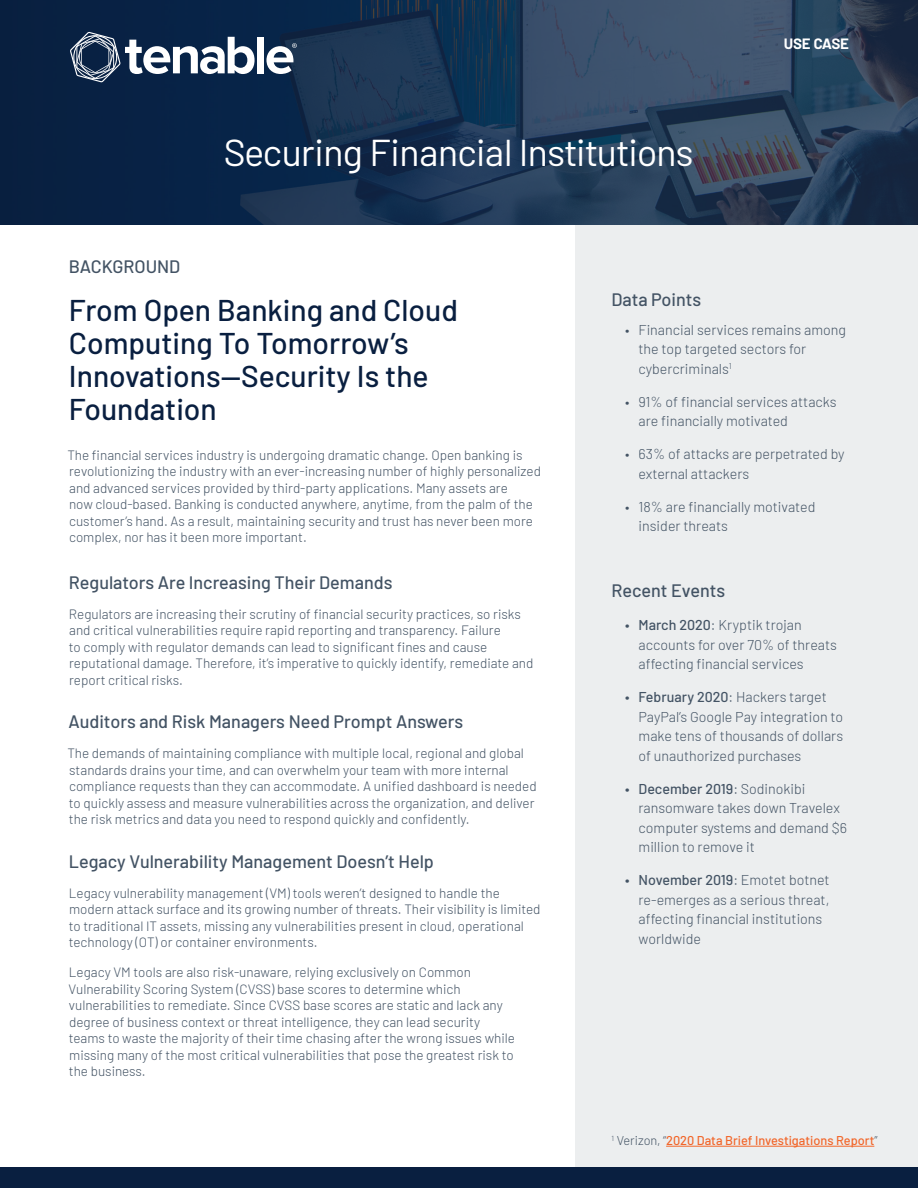
<style>
.page{position:relative;width:918px;height:1188px;background:#fff}
.page>*{position:absolute;margin:0;border:0;box-sizing:border-box;transform-origin:0 0}
.t1{font:37.5px "Barlow";letter-spacing:-.01em;color:#fff}
.t2{font:500 30px/33px "Barlow";color:#091f40}
.t3{font:500 18px "Barlow";color:#435364}
.t4{font:700 15px "Barlow";color:#fff}
.t5{font:300 14.25px/19.5px "Barlow";color:#435364}
.t6{font:300 13.5px/16.5px "Barlow";color:#435364}
.t7{font:500 12.75px "Barlow";color:#f2662a}
.s1{font-weight:500}
.s2{font-weight:300;color:#435364}
</style>
<div class="page">
<div style="left:575px;top:92px;width:343px;height:1096px;background:#eceeef"></div>
<img style="left:0;top:0;width:918px;height:225px">
<div style="left:0;top:1167px;width:918px;height:21px;background:#091f40"></div>
<div style="left:257px;top:37px;width:7px;height:36px;background:#fff"></div>
<svg style="left:266px;top:43px;width:31px;height:31px"></svg>
<svg style="left:70px;top:32px;width:185px;height:50px"></svg>
<hr style="left:666px;top:1146px;width:208px;height:1px;background:#f2662a">
<p class="t1" style="left:225px;top:125px;width:470px">Securing Financial Institutions</p>
<p class="t4" style="left:784px;top:32px;width:67px">USE CASE</p>
<p class="t3" style="left:69px;top:253px;width:113px">BACKGROUND</p>
<p class="t2" style="left:69px;top:291px;width:390px">From Open Banking and Cloud<br>Computing To Tomorrow’s<br>Innovations—Security Is the<br>Foundation</p>
<p class="t6" style="left:67px;top:446px;width:475px">The financial services industry is undergoing dramatic change. Open banking is revolutionizing the industry with an ever-increasing number of highly personalized and advanced services provided by third-party applications. Many assets are<br>now cloud-based. Banking is conducted anywhere, anytime, from the palm of the customer’s hand. As a result, maintaining security and trust has never been more complex, nor has it been more important.</p>
<p class="t3" style="left:69px;top:569px;width:325px">Regulators Are Increasing Their Demands</p>
<p class="t6" style="left:69px;top:605px;width:466px">Regulators are increasing their scrutiny of financial security practices, so risks and critical vulnerabilities require rapid reporting and transparency. Failure<br>to comply with regulator demands can lead to significant fines and cause reputational damage. Therefore, it’s imperative to quickly identify, remediate and report critical risks.</p>
<p class="t3" style="left:68px;top:709px;width:396px">Auditors and Risk Managers Need Prompt Answers</p>
<p class="t6" style="left:67px;top:744px;width:471px">The demands of maintaining compliance with multiple local, regional and global standards drains your time, and can overwhelm your team with more internal compliance requests than they can accommodate. A unified dashboard is needed to quickly assess and measure vulnerabilities across the organization, and deliver the risk metrics and data you need to respond quickly and confidently.</p>
<p class="t3" style="left:69px;top:848px;width:366px">Legacy Vulnerability Management Doesn’t Help</p>
<p class="t6" style="left:69px;top:884px;width:473px">Legacy vulnerability management (VM) tools weren’t designed to handle the modern attack surface and its growing number of threats. Their visibility is limited to traditional IT assets, missing any vulnerabilities present in cloud, operational technology (OT) or container environments.</p>
<p class="t6" style="left:68px;top:963px;width:448px">Legacy VM tools are also risk-unaware, relying exclusively on Common Vulnerability Scoring System (CVSS) base scores to determine which vulnerabilities to remediate. Since CVSS base scores are static and lack any degree of business context or threat intelligence, they can lead security teams to waste the majority of their time chasing after the wrong issues while missing many of the most critical vulnerabilities that pose the greatest risk to the business.</p>
<p class="t3" style="left:612px;top:287px;width:91px">Data Points</p>
<p class="t5" style="left:639px;top:319px;width:209px;text-indent:-14px">• Financial services remains among the top targeted sectors for cybercriminals<sup>1</sup></p>
<p class="t5" style="left:639px;top:391px;width:200px;text-indent:-14px">• 91% of financial services attacks are financially motivated</p>
<p class="t5" style="left:639px;top:444px;width:208px;text-indent:-14px">• 63% of attacks are perpetrated by external attackers</p>
<p class="t5" style="left:639px;top:496px;width:178px;text-indent:-14px">• 18% are financially motivated insider threats</p>
<p class="t3" style="left:612px;top:578px;width:115px">Recent Events</p>
<p class="t5" style="left:639px;top:615px;width:200px;text-indent:-14px"><span class="s1">• March 2020</span>: Kryptik trojan accounts for over 70% of threats affecting financial services</p>
<p class="t5" style="left:639px;top:687px;width:206px;text-indent:-14px"><span class="s1">• February 2020</span>: Hackers target<br>PayPal’s Google Pay integration to make tens of thousands of dollars of unauthorized purchases</p>
<p class="t5" style="left:639px;top:778px;width:210px;text-indent:-14px"><span class="s1">• December 2019</span>: Sodinokibi ransomware takes down Travelex computer systems and demand $6 million to remove it</p>
<p class="t5" style="left:639px;top:870px;width:193px;text-indent:-14px"><span class="s1">• November 2019</span>: Emotet botnet re-emerges as a serious threat, affecting financial institutions worldwide</p>
<p class="t7" style="left:612px;top:1131px;width:267px"><sup>1</sup> <span class="s2">Verizon, “</span>2020 Data Brief Investigations Report<span class="s2">”</span></p>
</div>
